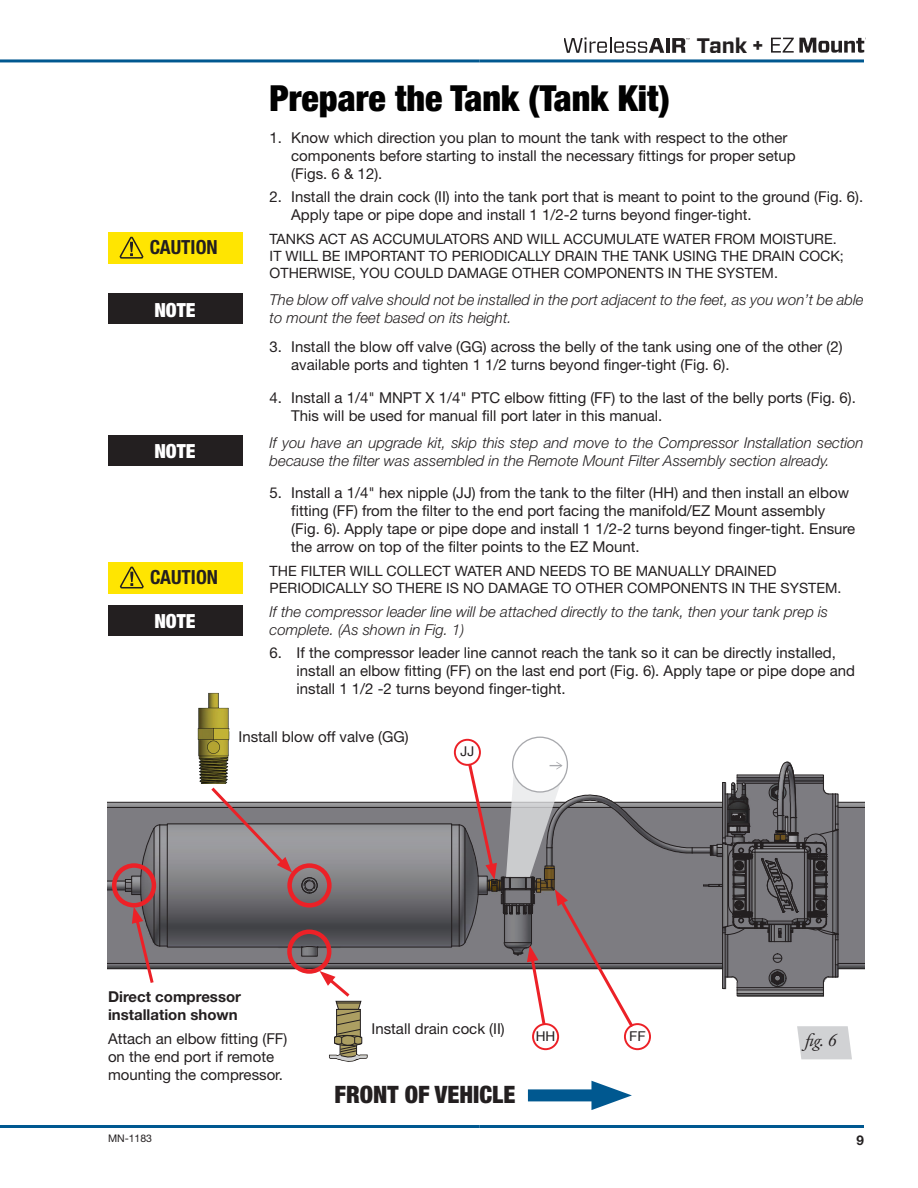
<style>
.page{position:relative;width:918px;height:1188px;background:#fff}
.page>*{position:absolute;margin:0;border:0;box-sizing:border-box;transform-origin:0 0}
.Section_header{font:900 condensed 36px "Helvetica Neue";color:#010101}
.t1{font:900 condensed 24px "Helvetica Neue";color:#231f20}
.t2{font:700 21px "Forza";color:#231f20}
.t3{font:700 condensed 19.5px "Helvetica Neue";color:#231f20}
.t4{font:900 condensed 19.5px "Helvetica Neue";color:#fff}
.t5{font:italic 18px "Garamond Premr Pro";color:#231f20}
.Hanging_indent{font:15px/18px "Helvetica Neue";color:#231f20}
.body_text{font:italic 300 15px/18px "Helvetica Neue";color:#231f20}
.section_subhead{font:15px/18px "Helvetica Neue";color:#231f20}
.section_subhead-2{font:700 15px/18px "Helvetica Neue";color:#231f20}
.Danger_text{font:14.25px/17.1px "Helvetica Neue";color:#231f20}
.t6{font:13.5px "Helvetica";color:#231f20}
.t7{font:700 13.5px "Helvetica Neue";color:#231f20}
.t8{font:10.5px "Helvetica Neue";color:#231f20}
</style>
<div class="page">
<hr style="left:479px;top:1125px;width:385px;height:3px;background:#005890">
<hr style="left:0;top:1125px;width:479px;height:3px;background:#005890">
<hr style="left:479px;top:59px;width:385px;height:3px;background:#005890">
<hr style="left:0;top:59px;width:479px;height:3px;background:#005890">
<svg style="left:771px;top:38px;width:93px;height:15px"></svg>
<svg style="left:565px;top:38px;width:99px;height:15px"></svg>
<hr style="left:666px;top:38px;width:4px;height:15px;background:#231f20">
<svg style="left:672px;top:38px;width:18px;height:15px"></svg>
<div style="left:108px;top:294px;width:134px;height:30px;background:#231f20"></div>
<div style="left:108px;top:435px;width:134px;height:31px;background:#231f20"></div>
<div style="left:108px;top:605px;width:134px;height:30px;background:#231f20"></div>
<div style="left:454px;top:739px;width:27px;height:27px;border:2px solid #ec2127;border-radius:50%"></div>
<img style="left:197px;top:692px;width:32px;height:68px">
<div style="left:528px;top:1089px;width:80px;height:12px;background:#005890"></div>
<svg style="left:591px;top:1081px;width:41px;height:29px"></svg>
<svg style="left:108px;top:760px;width:756px;height:302px"></svg>
<div style="left:108px;top:232px;width:134px;height:31px;background:#ffe501"></div>
<svg style="left:119px;top:236px;width:25px;height:23px"></svg>
<div style="left:108px;top:562px;width:134px;height:31px;background:#ffe501"></div>
<svg style="left:119px;top:566px;width:25px;height:23px"></svg>
<p class="t3" style="left:150px;top:235px;width:69px">CAUTION</p>
<p class="t4" style="left:154px;top:298px;width:43px">NOTE</p>
<p class="t4" style="left:154px;top:440px;width:43px">NOTE</p>
<p class="t3" style="left:150px;top:565px;width:69px">CAUTION</p>
<p class="t4" style="left:154px;top:609px;width:43px">NOTE</p>
<h3 class="t2" style="left:697px;top:31px;width:68px">Tank +</h3>
<p class="Section_header" style="left:270px;top:76px;width:402px">Prepare the Tank (Tank Kit)</p>
<p class="Hanging_indent" style="left:291px;top:128px;width:506px;text-indent:-22px">1. Know which direction you plan to mount the tank with respect to the other components before starting to install the necessary fittings for proper setup (Figs. 6 &amp; 12).</p>
<p class="Hanging_indent" style="left:291px;top:188px;width:574px;text-indent:-22px">2. Install the drain cock (II) into the tank port that is meant to point to the ground (Fig. 6).<br>Apply tape or pipe dope and install 1 1/2-2 turns beyond finger-tight.</p>
<p class="Danger_text" style="left:270px;top:230px;width:576px">TANKS ACT AS ACCUMULATORS AND WILL ACCUMULATE WATER FROM MOISTURE.<br>IT WILL BE IMPORTANT TO PERIODICALLY DRAIN THE TANK USING THE DRAIN COCK;<br>OTHERWISE, YOU COULD DAMAGE OTHER COMPONENTS IN THE SYSTEM.</p>
<p class="body_text" style="left:270px;top:291px;width:596px">The blow off valve should not be installed in the port adjacent to the feet, as you won’t be able to mount the feet based on its height.</p>
<p class="Hanging_indent" style="left:291px;top:338px;width:553px;text-indent:-22px">3. Install the blow off valve (GG) across the belly of the tank using one of the other (2) available ports and tighten 1 1/2 turns beyond finger-tight (Fig. 6).</p>
<p class="Hanging_indent" style="left:291px;top:388px;width:566px;text-indent:-22px">4. Install a 1/4" MNPT X 1/4" PTC elbow fitting (FF) to the last of the belly ports (Fig. 6).<br>This will be used for manual fill port later in this manual.</p>
<p class="body_text" style="left:270px;top:433px;width:596px">If you have an upgrade kit, skip this step and move to the Compressor Installation section because the filter was assembled in the Remote Mount Filter Assembly section already.</p>
<p class="Hanging_indent" style="left:291px;top:483px;width:566px;text-indent:-22px">5. Install a 1/4" hex nipple (JJ) from the tank to the filter (HH) and then install an elbow fitting (FF) from the filter to the end port facing the manifold/EZ Mount assembly (Fig. 6). Apply tape or pipe dope and install 1 1/2-2 turns beyond finger-tight. Ensure the arrow on top of the filter points to the EZ Mount.</p>
<p class="Danger_text" style="left:270px;top:562px;width:573px">THE FILTER WILL COLLECT WATER AND NEEDS TO BE MANUALLY DRAINED<br>PERIODICALLY SO THERE IS NO DAMAGE TO OTHER COMPONENTS IN THE SYSTEM.</p>
<p class="body_text" style="left:270px;top:602px;width:560px">If the compressor leader line will be attached directly to the tank, then your tank prep is complete. (As shown in Fig. 1)</p>
<p class="Hanging_indent" style="left:297px;top:644px;width:560px;text-indent:-27px">6. If the compressor leader line cannot reach the tank so it can be directly installed, install an elbow fitting (FF) on the last end port (Fig. 6). Apply tape or pipe dope and install 1 1/2 -2 turns beyond finger-tight.</p>
<p class="section_subhead" style="left:239px;top:728px;width:172px">Install blow off valve (GG)</p>
<p class="t6" style="left:461px;top:741px;width:15px">JJ</p>
<p class="section_subhead-2" style="left:108px;top:987px;width:135px">Direct compressor installation shown</p>
<p class="section_subhead" style="left:108px;top:1030px;width:181px">Attach an elbow fitting (FF) on the end port if remote mounting the compressor.</p>
<p class="section_subhead" style="left:372px;top:1019px;width:135px">Install drain cock (II)</p>
<p class="t1" style="left:334px;top:1080px;width:182px">FRONT OF VEHICLE</p>
<p class="t6" style="left:536px;top:1026px;width:21px">HH</p>
<p class="t5" style="left:805px;top:1029px;width:33px">fig. 6</p>
<p class="t6" style="left:629px;top:1026px;width:18px">FF</p>
<p class="t8" style="left:108px;top:1132px;width:46px">MN-1183</p>
<p class="t7" style="left:856px;top:1131px;width:9px">9</p>
</div>
